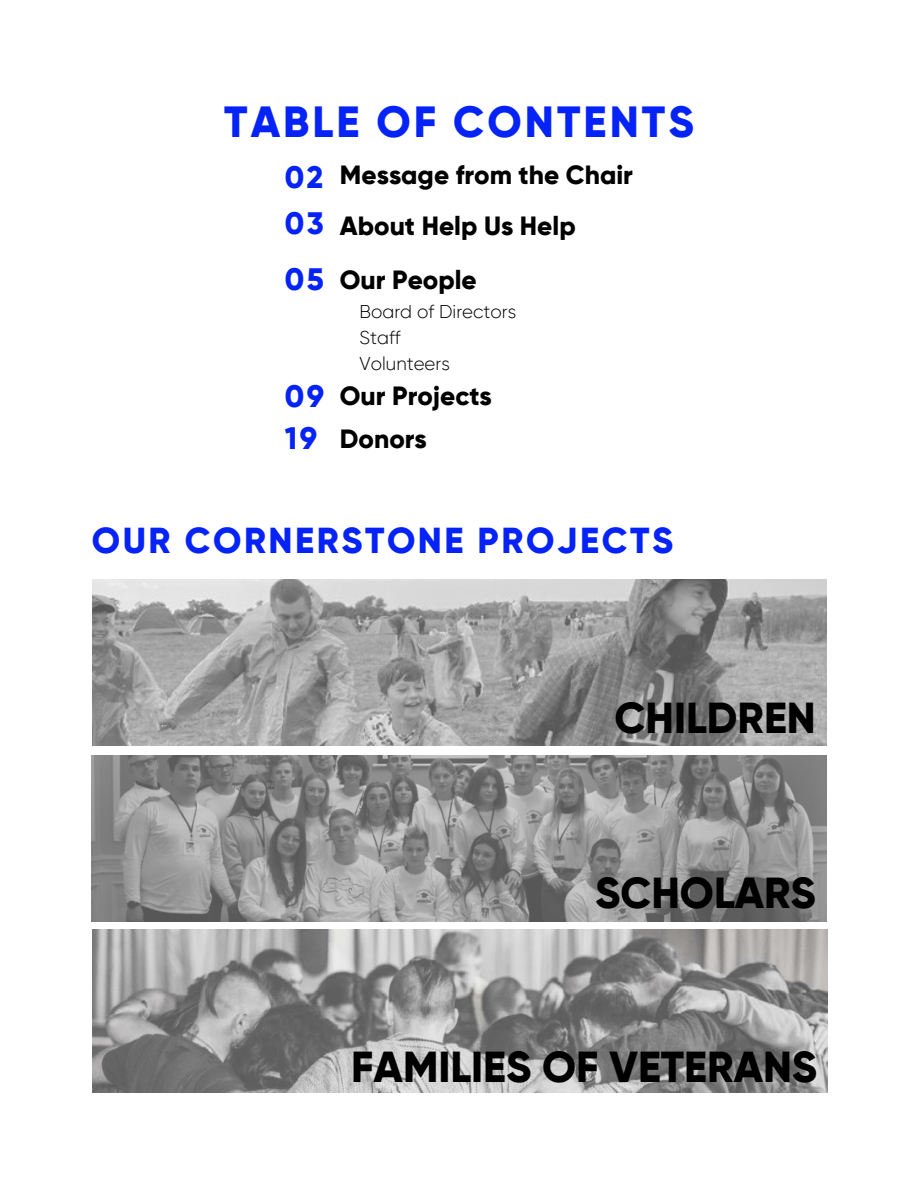
<style>
.page{position:relative;width:918px;height:1188px;background:#fff}
.page>*{position:absolute;margin:0;border:0;box-sizing:border-box;transform-origin:0 0}
.t1{font:800 43.5px "Gilroy";letter-spacing:.07em;color:#0523f7}
.t2{font:800 43.2px "Gilroy";color:#000}
.t3{font:800 36px "Gilroy";letter-spacing:.07em;color:#0523f7}
.t4{font:800 30.9px "Gilroy";letter-spacing:.08em;color:#0523f7}
.t5{font:800 26.25px "Gilroy";color:#000}
.t6{font:300 18.45px "Gilroy";color:#000}
</style>
<div class="page">
<img style="left:93px;top:580px;width:733px;height:165px">
<img style="left:92px;top:755px;width:734px;height:167px">
<img style="left:93px;top:930px;width:734px;height:163px">
<p class="t1" style="left:224px;top:103px;width:471px">TABLE OF CONTENTS</p>
<p class="t4" style="left:285px;top:164px;width:40px">02</p>
<p class="t4" style="left:285px;top:210px;width:40px">03</p>
<p class="t4" style="left:285px;top:266px;width:40px">05</p>
<p class="t5" style="left:340px;top:163px;width:295px">Message from the Chair</p>
<p class="t5" style="left:340px;top:214px;width:237px">About Help Us Help</p>
<p class="t5" style="left:340px;top:268px;width:138px">Our People</p>
<p class="t6" style="left:360px;top:304px;width:158px">Board of Directors</p>
<p class="t6" style="left:360px;top:330px;width:43px">Staff</p>
<p class="t6" style="left:360px;top:356px;width:92px">Volunteers</p>
<p class="t5" style="left:340px;top:385px;width:153px">Our Projects</p>
<p class="t5" style="left:340px;top:427px;width:88px">Donors</p>
<p class="t4" style="left:285px;top:383px;width:41px">09</p>
<p class="t4" style="left:285px;top:425px;width:34px">19</p>
<p class="t3" style="left:92px;top:525px;width:583px">OUR CORNERSTONE PROJECTS</p>
<p class="t2" style="left:615px;top:700px;width:203px">CHILDREN</p>
<p class="t2" style="left:595px;top:874px;width:222px">SCHOLARS</p>
<p class="t2" style="left:351px;top:1049px;width:468px">FAMILIES OF VETERANS</p>
</div>
